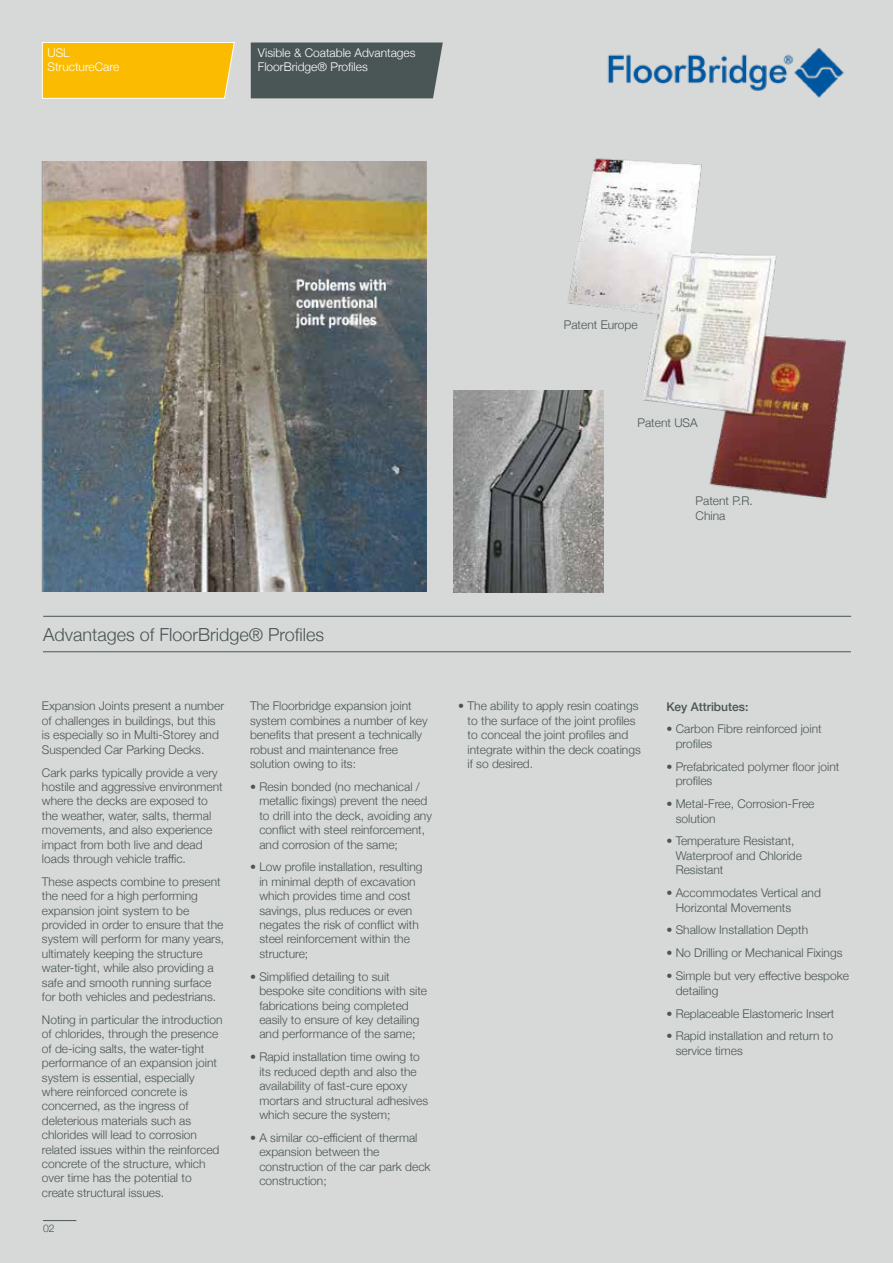
<style>
.page{position:relative;width:893px;height:1263px;background:#d6d9d8}
.page>*{position:absolute;margin:0;border:0;box-sizing:border-box;transform-origin:0 0}
.t1{font:300 18px "Helvetica Neue";color:#4a5555}
.t2{font:300 12px/14.4px "Helvetica Neue";color:#4a5555}
.t3{font:300 12px/13.5px "Helvetica Neue";color:#fff}
.t4{font:500 12px "Helvetica Neue";color:#4a5555}
.t5{font:300 10.5px "Helvetica Neue";color:#4a5555}
</style>
<div class="page">
<hr style="left:43px;top:616px;width:808px;height:1px;background:#4a5555">
<hr style="left:43px;top:651px;width:808px;height:1px;background:#4a5555">
<img style="left:42px;top:162px;width:384px;height:430px">
<svg style="left:42px;top:42px;width:193px;height:57px;background:#f9be11"></svg>
<div style="left:251px;top:43px;width:192px;height:55px;background:#4a5555"></div>
<img style="left:568px;top:158px;width:278px;height:351px">
<hr style="left:43px;top:1220px;width:33px;height:1px;background:#4a5555">
<img style="left:607px;top:48px;width:237px;height:50px">
<img style="left:454px;top:390px;width:149px;height:202px">
<p class="t3" style="left:47px;top:45px;width:73px">USL<br>StructureCare</p>
<p class="t3" style="left:258px;top:45px;width:159px">Visible &amp; Coatable Advantages<br>FloorBridge® Profiles</p>
<p class="t2" style="left:564px;top:317px;width:75px">Patent Europe</p>
<p class="t2" style="left:637px;top:415px;width:62px">Patent USA</p>
<p class="t2" style="left:696px;top:493px;width:59px">Patent P.R.<br>China</p>
<h1 class="t1" style="left:43px;top:620px;width:283px">Advantages of FloorBridge® Profiles</h1>
<p class="t2" style="left:42px;top:698px;width:184px">Expansion Joints present a number of challenges in buildings, but this is especially so in Multi-Storey and Suspended Car Parking Decks.</p>
<p class="t2" style="left:42px;top:764px;width:182px">Cark parks typically provide a very hostile and aggressive environment where the decks are exposed to the weather, water, salts, thermal movements, and also experience impact from both live and dead loads through vehicle traffic.</p>
<p class="t2" style="left:42px;top:873px;width:184px">These aspects combine to present the need for a high performing expansion joint system to be provided in order to ensure that the system will perform for many years, ultimately keeping the structure water-tight, while also providing a safe and smooth running surface for both vehicles and pedestrians.</p>
<p class="t2" style="left:42px;top:1012px;width:182px">Noting in particular the introduction of chlorides, through the presence of de-icing salts, the water-tight performance of an expansion joint system is essential, especially where reinforced concrete is concerned, as the ingress of deleterious materials such as chlorides will lead to corrosion related issues within the reinforced concrete of the structure, which over time has the potential to create structural issues.</p>
<p class="t5" style="left:43px;top:1220px;width:13px">02</p>
<p class="t2" style="left:250px;top:698px;width:179px">The Floorbridge expansion joint system combines a number of key benefits that present a technically robust and maintenance free solution owing to its:</p>
<p class="t2" style="left:259px;top:779px;width:174px;text-indent:-9px">• Resin bonded (no mechanical / metallic fixings) prevent the need to drill into the deck, avoiding any conflict with steel reinforcement, and corrosion of the same;</p>
<p class="t2" style="left:259px;top:859px;width:165px;text-indent:-9px">• Low profile installation, resulting in minimal depth of excavation which provides time and cost savings, plus reduces or even negates the risk of conflict with steel reinforcement within the structure;</p>
<p class="t2" style="left:259px;top:968px;width:169px;text-indent:-9px">• Simplified detailing to suit bespoke site conditions with site fabrications being completed easily to ensure of key detailing and performance of the same;</p>
<p class="t2" style="left:259px;top:1049px;width:170px;text-indent:-9px">• Rapid installation time owing to its reduced depth and also the availability of fast-cure epoxy mortars and structural adhesives which secure the system;</p>
<p class="t2" style="left:259px;top:1129px;width:173px;text-indent:-9px">• A similar co-efficient of thermal expansion between the construction of the car park deck construction;</p>
<p class="t2" style="left:468px;top:698px;width:175px;text-indent:-9px">• The ability to apply resin coatings to the surface of the joint profiles to conceal the joint profiles and integrate within the deck coatings if so desired.</p>
<p class="t4" style="left:666px;top:697px;width:84px">Key Attributes:</p>
<p class="t2" style="left:676px;top:721px;width:148px;text-indent:-9px">• Carbon Fibre reinforced joint profiles</p>
<p class="t2" style="left:676px;top:758px;width:165px;text-indent:-9px">• Prefabricated polymer floor joint profiles</p>
<p class="t2" style="left:676px;top:796px;width:140px;text-indent:-9px">• Metal-Free, Corrosion-Free solution</p>
<p class="t2" style="left:676px;top:833px;width:128px;text-indent:-9px">• Temperature Resistant,<br>Waterproof and Chloride<br>Resistant</p>
<p class="t2" style="left:676px;top:885px;width:147px;text-indent:-9px">• Accommodates Vertical and<br>Horizontal Movements</p>
<p class="t2" style="left:666px;top:922px;width:143px">• Shallow Installation Depth</p>
<p class="t2" style="left:666px;top:945px;width:178px">• No Drilling or Mechanical Fixings</p>
<p class="t2" style="left:676px;top:968px;width:175px;text-indent:-9px">• Simple but very effective bespoke detailing</p>
<p class="t2" style="left:666px;top:1005px;width:170px">• Replaceable Elastomeric Insert</p>
<p class="t2" style="left:676px;top:1028px;width:159px;text-indent:-9px">• Rapid installation and return to service times</p>
</div>
